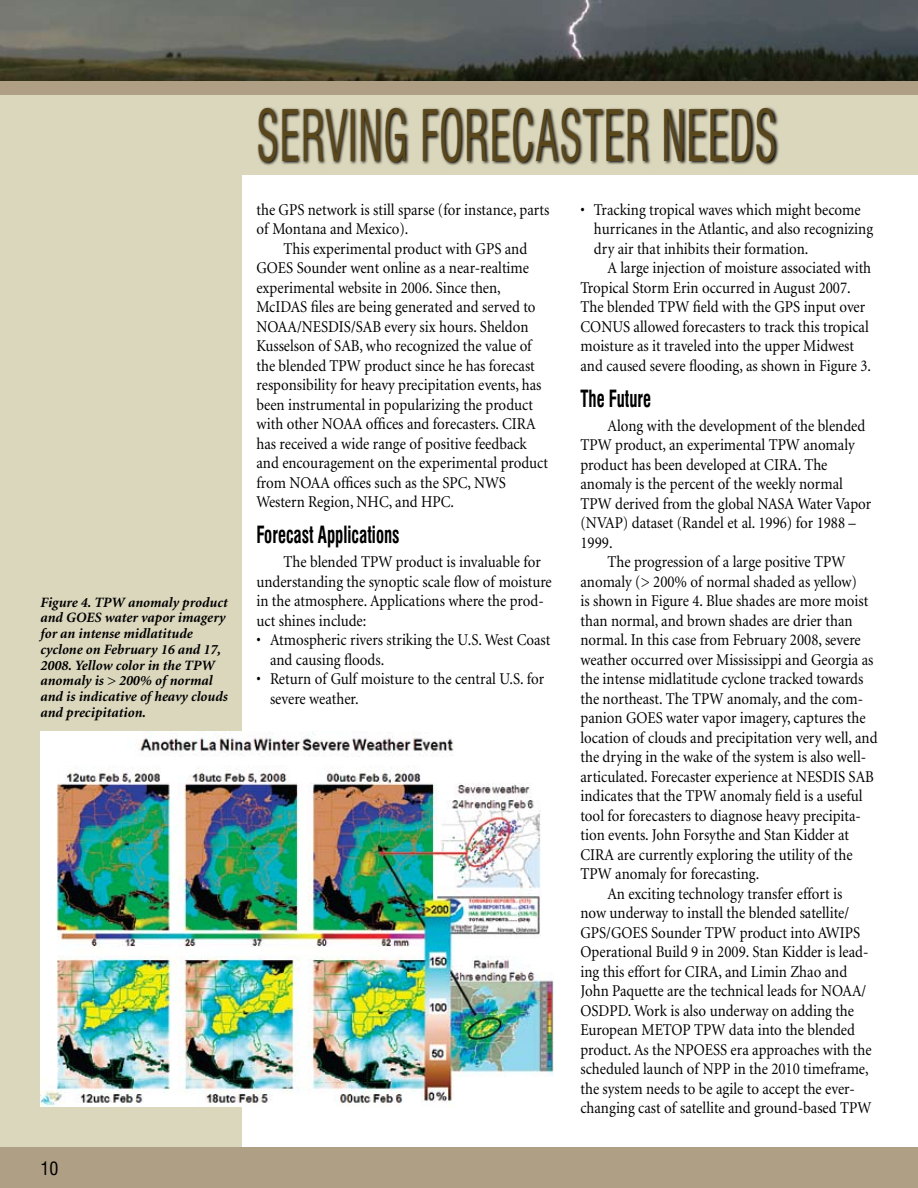
<style>
.page{position:relative;width:918px;height:1188px;background:#fff}
.page>*{position:absolute;margin:0;border:0;box-sizing:border-box;transform-origin:0 0}
.t1{font:condensed 69px "Swiss 721 BT";letter-spacing:.025em;color:#5a471c;scale:.6 1}
.t2{font:700 condensed 23.1px "Swiss 721 BT";color:#000;scale:.73 1}
.t3{font:condensed 18px "Swiss 721 BT";color:#000}
.t4{font:16.5px/19.5px "Minion";color:#000;scale:.9 1}
.t5{font:italic 700 14.25px/15.8px "Minion";color:#000}
</style>
<div class="page">
<div style="left:0;top:1148px;width:918px;height:40px;background:#ae9f85"></div>
<div style="left:0;top:94px;width:918px;height:1054px;background:#dbd7bd"></div>
<svg style="left:257px;top:107px;width:640px;height:69px"></svg>
<img style="left:0;top:0;width:918px;height:81px">
<div style="left:0;top:81px;width:918px;height:13px;background:#ae9f85"></div>
<div style="left:243px;top:176px;width:675px;height:972px;background:#fff"></div>
<img style="left:40px;top:731px;width:514px;height:375px">
<p class="t5" style="left:40px;top:595px;width:189px">Figure 4. TPW anomaly product and GOES water vapor imagery for an intense midlatitude cyclone on February 16 and 17,<br>2008. Yellow color in the TPW anomaly is &gt; 200% of normal and is indicative of heavy clouds and precipitation.</p>
<p class="t3" style="left:40px;top:1157px;width:19px">10</p>
<h1 class="t1" style="left:256px;top:94px;width:862px">SERVING FORECASTER NEEDS</h1>
<p class="t4" style="left:256px;top:200px;width:327px">the GPS network is still sparse (for instance, parts of Montana and Mexico).</p>
<p class="t4" style="left:256px;top:239px;width:326px;text-indent:27px">This experimental product with GPS and GOES Sounder went online as a near-realtime experimental website in 2006. Since then, McIDAS files are being generated and served to NOAA/NESDIS/SAB every six hours. Sheldon Kusselson of SAB, who recognized the value of the blended TPW product since he has forecast responsibility for heavy precipitation events, has been instrumental in popularizing the product with other NOAA offices and forecasters. CIRA has received a wide range of positive feedback and encouragement on the experimental product from NOAA offices such as the SPC, NWS Western Region, NHC, and HPC.</p>
<h2 class="t2" style="left:256px;top:521px;width:198px">Forecast Applications</h2>
<p class="t4" style="left:257px;top:553px;width:330px;text-indent:27px">The blended TPW product is invaluable for understanding the synoptic scale flow of moisture in the atmosphere. Applications where the prod&shy;uct shines include:</p>
<p class="t4" style="left:270px;top:631px;width:313px;text-indent:-13px">• Atmospheric rivers striking the U.S. West Coast and causing floods.</p>
<p class="t4" style="left:270px;top:670px;width:306px;text-indent:-13px">• Return of Gulf moisture to the central U.S. for severe weather.</p>
<p class="t4" style="left:594px;top:201px;width:312px;text-indent:-13px">• Tracking tropical waves which might become hurricanes in the Atlantic, and also recognizing dry air that inhibits their formation.</p>
<p class="t4" style="left:580px;top:259px;width:325px;text-indent:27px">A large injection of moisture associated with Tropical Storm Erin occurred in August 2007.<br>The blended TPW field with the GPS input over CONUS allowed forecasters to track this tropical moisture as it traveled into the upper Midwest and caused severe flooding, as shown in Figure 3.</p>
<h2 class="t2" style="left:580px;top:385px;width:98px">The Future</h2>
<p class="t4" style="left:608px;top:416px;width:288px">Along with the development of the blended</p>
<p class="t4" style="left:581px;top:436px;width:306px">TPW product, an experimental TPW anomaly</p>
<p class="t4" style="left:581px;top:455px;width:276px">product has been developed at CIRA. The</p>
<p class="t4" style="left:581px;top:475px;width:293px">anomaly is the percent of the weekly normal</p>
<p class="t4" style="left:581px;top:495px;width:325px">TPW derived from the global NASA Water Vapor</p>
<p class="t4" style="left:581px;top:514px;width:308px">(NVAP) dataset (Randel et al. 1996) for 1988 –</p>
<p class="t4" style="left:581px;top:534px;width:37px">1999.</p>
<p class="t4" style="left:608px;top:553px;width:266px">The progression of a large positive TPW</p>
<p class="t4" style="left:581px;top:573px;width:309px">anomaly (&gt; 200% of normal shaded as yellow)</p>
<p class="t4" style="left:581px;top:592px;width:321px">is shown in Figure 4. Blue shades are more moist</p>
<p class="t4" style="left:581px;top:612px;width:304px">than normal, and brown shades are drier than</p>
<p class="t4" style="left:581px;top:631px;width:313px">normal. In this case from February 2008, severe</p>
<p class="t4" style="left:581px;top:651px;width:327px">weather occurred over Mississippi and Georgia as</p>
<p class="t4" style="left:581px;top:670px;width:316px">the intense midlatitude cyclone tracked towards</p>
<p class="t4" style="left:581px;top:690px;width:316px">the northeast. The TPW anomaly, and the com-</p>
<p class="t4" style="left:581px;top:709px;width:318px">panion GOES water vapor imagery, captures the</p>
<p class="t4" style="left:581px;top:729px;width:332px">location of clouds and precipitation very well, and</p>
<p class="t4" style="left:581px;top:748px;width:319px">the drying in the wake of the system is also well-</p>
<p class="t4" style="left:581px;top:768px;width:328px">articulated. Forecaster experience at NESDIS SAB</p>
<p class="t4" style="left:581px;top:787px;width:315px">indicates that the TPW anomaly field is a useful</p>
<p class="t4" style="left:581px;top:807px;width:313px">tool for forecasters to diagnose heavy precipita-</p>
<p class="t4" style="left:581px;top:826px;width:300px">tion events. John Forsythe and Stan Kidder at</p>
<p class="t4" style="left:581px;top:846px;width:304px">CIRA are currently exploring the utility of the</p>
<p class="t4" style="left:581px;top:865px;width:200px">TPW anomaly for forecasting.</p>
<p class="t4" style="left:608px;top:885px;width:262px">An exciting technology transfer effort is</p>
<p class="t4" style="left:581px;top:904px;width:300px">now underway to install the blended satellite/</p>
<p class="t4" style="left:581px;top:924px;width:312px">GPS/GOES Sounder TPW product into AWIPS</p>
<p class="t4" style="left:581px;top:943px;width:322px">Operational Build 9 in 2009. Stan Kidder is lead-</p>
<p class="t4" style="left:581px;top:963px;width:298px">ing this effort for CIRA, and Limin Zhao and</p>
<p class="t4" style="left:581px;top:982px;width:319px">John Paquette are the technical leads for NOAA/</p>
<p class="t4" style="left:581px;top:1002px;width:306px">OSDPD. Work is also underway on adding the</p>
<p class="t4" style="left:581px;top:1021px;width:307px">European METOP TPW data into the blended</p>
<p class="t4" style="left:581px;top:1041px;width:325px">product. As the NPOESS era approaches with the</p>
<p class="t4" style="left:581px;top:1060px;width:322px">scheduled launch of NPP in the 2010 timeframe,</p>
<p class="t4" style="left:581px;top:1080px;width:306px">the system needs to be agile to accept the ever-</p>
<p class="t4" style="left:581px;top:1099px;width:325px">changing cast of satellite and ground-based TPW</p>
</div>
